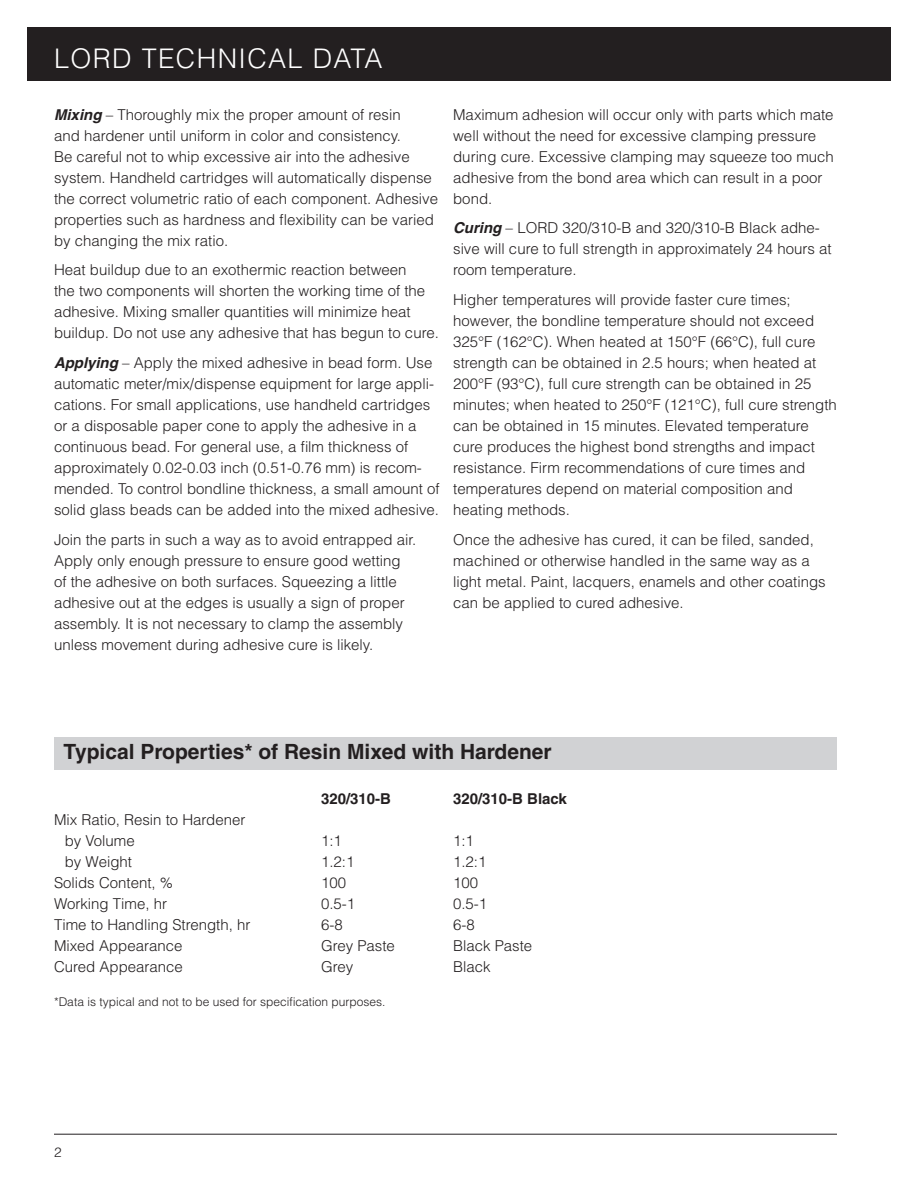
<style>
.page{position:relative;width:918px;height:1188px;background:#fff}
.page>*{position:absolute;margin:0;border:0;box-sizing:border-box;transform-origin:0 0}
.t1{font:300 27px "Helvetica";letter-spacing:.05em;color:#fff}
.Paragraph_Headline{font:700 21px "Helvetica";color:#231f20}
.Body_Copy{font:300 15px/21px "Helvetica";color:#231f20}
.Typical_Properties_T{font:300 15px "Helvetica";color:#231f20}
.Typical_Properties_T-2{font:700 15px "Helvetica";color:#231f20}
.t2{font:300 13.5px "Helvetica";color:#231f20}
.Typical_Properties_T-3{font:300 12px "Helvetica";color:#231f20}
.s1{font-weight:700;font-style:italic}
</style>
<div class="page">
<div style="left:27px;top:27px;width:864px;height:54px;background:#231f20"></div>
<hr style="left:54px;top:1134px;width:783px;height:1px;background:#231f20">
<div style="left:54px;top:737px;width:783px;height:33px;background:#d1d2d4"></div>
<h1 class="t1" style="left:54px;top:41px;width:330px">LORD TECHNICAL DATA</h1>
<p class="Body_Copy" style="left:54px;top:104px;width:386px"><span class="s1">Mixing</span> – Thoroughly mix the proper amount of resin<br>and hardener until uniform in color and consistency.<br>Be careful not to whip excessive air into the adhesive system. Handheld cartridges will automatically dispense the correct volumetric ratio of each component. Adhesive properties such as hardness and flexibility can be varied by changing the mix ratio.</p>
<p class="Body_Copy" style="left:54px;top:259px;width:386px">Heat buildup due to an exothermic reaction between<br>the two components will shorten the working time of the adhesive. Mixing smaller quantities will minimize heat buildup. Do not use any adhesive that has begun to cure.</p>
<p class="Body_Copy" style="left:54px;top:352px;width:387px"><span class="s1">Applying</span> – Apply the mixed adhesive in bead form. Use automatic meter/mix/dispense equipment for large appli&shy;cations. For small applications, use handheld cartridges or a disposable paper cone to apply the adhesive in a continuous bead. For general use, a film thickness of approximately 0.02-0.03 inch (0.51-0.76 mm) is recom&shy;mended. To control bondline thickness, a small amount of solid glass beads can be added into the mixed adhesive.</p>
<p class="Body_Copy" style="left:54px;top:528px;width:364px">Join the parts in such a way as to avoid entrapped air.<br>Apply only enough pressure to ensure good wetting of the adhesive on both surfaces. Squeezing a little adhesive out at the edges is usually a sign of proper assembly. It is not necessary to clamp the assembly unless movement during adhesive cure is likely.</p>
<p class="Body_Copy" style="left:453px;top:104px;width:382px">Maximum adhesion will occur only with parts which mate well without the need for excessive clamping pressure during cure. Excessive clamping may squeeze too much adhesive from the bond area which can result in a poor bond.</p>
<p class="Body_Copy" style="left:453px;top:217px;width:380px"><span class="s1">Curing</span> – LORD 320/310-B and 320/310-B Black adhe&shy;sive will cure to full strength in approximately 24 hours at room temperature.</p>
<p class="Body_Copy" style="left:453px;top:289px;width:385px">Higher temperatures will provide faster cure times; however, the bondline temperature should not exceed 325°F (162°C). When heated at 150°F (66°C), full cure strength can be obtained in 2.5 hours; when heated at 200°F (93°C), full cure strength can be obtained in 25 minutes; when heated to 250°F (121°C), full cure strength can be obtained in 15 minutes. Elevated temperature cure produces the highest bond strengths and impact resistance. Firm recommendations of cure times and temperatures depend on material composition and heating methods.</p>
<p class="Body_Copy" style="left:453px;top:528px;width:374px">Once the adhesive has cured, it can be filed, sanded, machined or otherwise handled in the same way as a light metal. Paint, lacquers, enamels and other coatings can be applied to cured adhesive.</p>
<p class="Paragraph_Headline" style="left:64px;top:739px;width:490px">Typical Properties* of Resin Mixed with Hardener</p>
<p class="Typical_Properties_T-2" style="left:321px;top:790px;width:72px">320/310-B</p>
<p class="Typical_Properties_T-2" style="left:453px;top:790px;width:115px">320/310-B Black</p>
<p class="Typical_Properties_T" style="left:54px;top:810px;width:193px">Mix Ratio, Resin to Hardener</p>
<p class="Typical_Properties_T" style="left:65px;top:831px;width:72px">by Volume</p>
<p class="Typical_Properties_T" style="left:321px;top:831px;width:22px">1:1</p>
<p class="Typical_Properties_T" style="left:453px;top:831px;width:22px">1:1</p>
<p class="Typical_Properties_T" style="left:65px;top:852px;width:69px">by Weight</p>
<p class="Typical_Properties_T" style="left:321px;top:852px;width:35px">1.2:1</p>
<p class="Typical_Properties_T" style="left:453px;top:852px;width:35px">1.2:1</p>
<p class="Typical_Properties_T" style="left:54px;top:873px;width:121px">Solids Content, %</p>
<p class="Typical_Properties_T" style="left:321px;top:873px;width:27px">100</p>
<p class="Typical_Properties_T" style="left:453px;top:873px;width:27px">100</p>
<p class="Typical_Properties_T" style="left:54px;top:894px;width:115px">Working Time, hr</p>
<p class="Typical_Properties_T" style="left:321px;top:894px;width:36px">0.5-1</p>
<p class="Typical_Properties_T" style="left:453px;top:894px;width:36px">0.5-1</p>
<p class="Typical_Properties_T" style="left:54px;top:915px;width:198px">Time to Handling Strength, hr</p>
<p class="Typical_Properties_T" style="left:321px;top:915px;width:23px">6-8</p>
<p class="Typical_Properties_T" style="left:453px;top:915px;width:23px">6-8</p>
<p class="Typical_Properties_T" style="left:54px;top:936px;width:130px">Mixed Appearance</p>
<p class="Typical_Properties_T" style="left:321px;top:936px;width:75px">Grey Paste</p>
<p class="Typical_Properties_T" style="left:453px;top:936px;width:81px">Black Paste</p>
<p class="Typical_Properties_T" style="left:54px;top:957px;width:130px">Cured Appearance</p>
<p class="Typical_Properties_T" style="left:321px;top:957px;width:34px">Grey</p>
<p class="Typical_Properties_T" style="left:453px;top:957px;width:39px">Black</p>
<p class="Typical_Properties_T-3" style="left:54px;top:994px;width:333px">*Data is typical and not to be used for specification purposes.</p>
<p class="t2" style="left:54px;top:1144px;width:9px">2</p>
</div>
